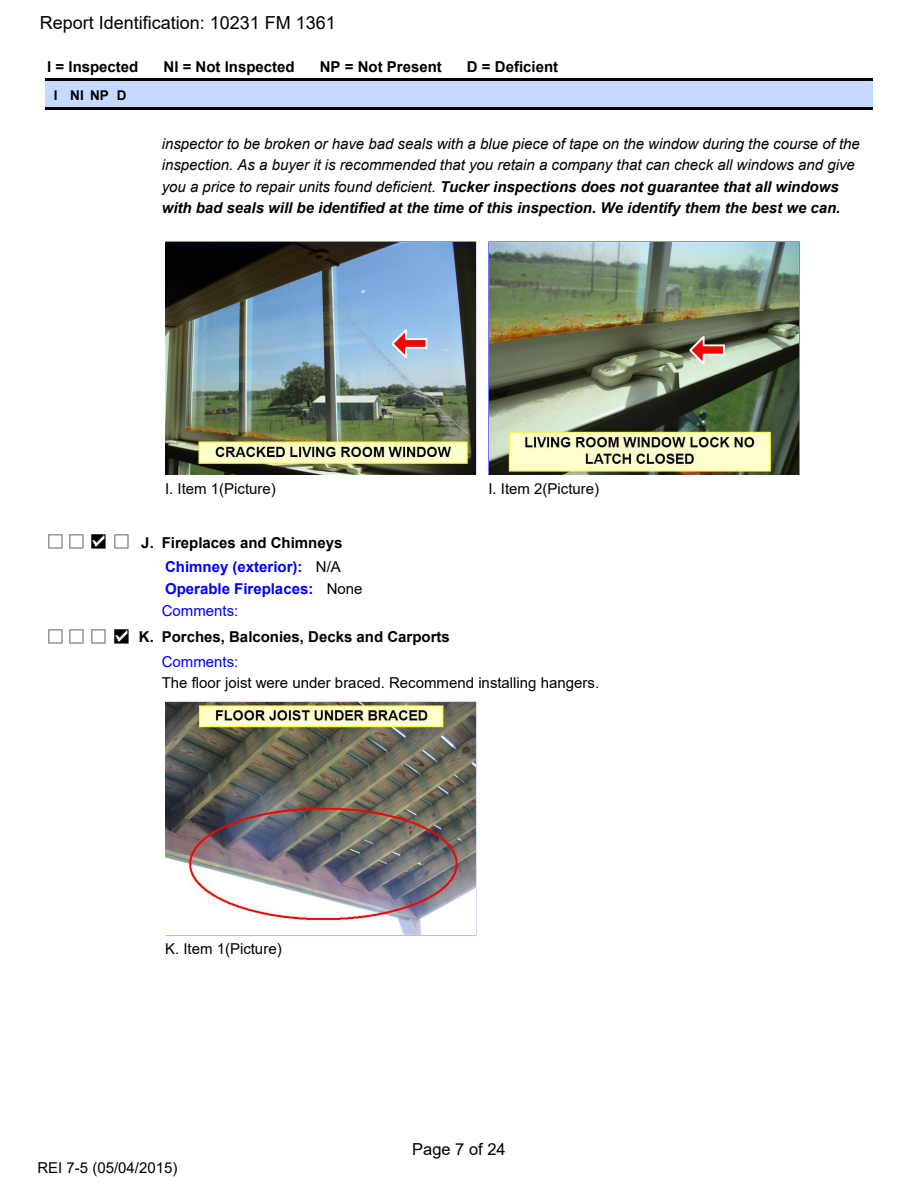
<style>
.page{position:relative;width:918px;height:1188px;background:#fff}
.page>*{position:absolute;margin:0;border:0;box-sizing:border-box;transform-origin:0 0}
.t1{font:18px "Arial";color:#000}
.t2{font:16.5px "Arial";color:#000}
.t3{font:italic 15px/21.6px "Arial";color:#000}
.t4{font:700 15px/24.5px "Arial";color:#000;text-align:right}
.t5{font:15px "Arial";color:#000}
.t6{font:700 15px/21.6px "Arial";color:#00f}
.t7{font:15px "Arial";color:#00f}
.t8{font:700 13.5px "Arial";color:#000}
.s1{font-weight:700}
.s2{color:#00f}
.s3{font-weight:400}
.s4{font-weight:400;color:#000}
</style>
<div class="page">
<div style="left:45px;top:79px;width:21px;height:30px;background:#c4dbff"></div>
<div style="left:66px;top:79px;width:22px;height:30px;background:#c4dbff"></div>
<div style="left:88px;top:79px;width:23px;height:30px;background:#c4dbff"></div>
<div style="left:111px;top:79px;width:21px;height:30px;background:#c4dbff"></div>
<div style="left:132px;top:79px;width:27px;height:30px;background:#c4dbff"></div>
<div style="left:159px;top:79px;width:714px;height:30px;background:#c4dbff"></div>
<hr style="left:45px;top:79px;width:21px;height:2px;background:#000">
<hr style="left:45px;top:107px;width:21px;height:2px;background:#000">
<hr style="left:66px;top:79px;width:22px;height:2px;background:#000">
<hr style="left:66px;top:107px;width:22px;height:2px;background:#000">
<hr style="left:88px;top:79px;width:23px;height:2px;background:#000">
<hr style="left:88px;top:107px;width:23px;height:2px;background:#000">
<hr style="left:111px;top:79px;width:21px;height:2px;background:#000">
<hr style="left:111px;top:107px;width:21px;height:2px;background:#000">
<hr style="left:132px;top:79px;width:27px;height:2px;background:#000">
<hr style="left:132px;top:107px;width:27px;height:2px;background:#000">
<hr style="left:159px;top:79px;width:714px;height:2px;background:#000">
<hr style="left:159px;top:107px;width:714px;height:2px;background:#000">
<img style="left:166px;top:242px;width:309px;height:232px">
<img style="left:489px;top:242px;width:310px;height:232px">
<img style="left:48px;top:534px;width:15px;height:15px">
<img style="left:69px;top:534px;width:15px;height:15px">
<img style="left:91px;top:534px;width:15px;height:15px">
<img style="left:114px;top:534px;width:15px;height:15px">
<img style="left:48px;top:629px;width:15px;height:15px">
<img style="left:69px;top:629px;width:15px;height:15px">
<img style="left:91px;top:629px;width:15px;height:15px">
<img style="left:114px;top:629px;width:15px;height:15px">
<img style="left:166px;top:703px;width:309px;height:231px">
<p class="t1" style="left:40px;top:12px;width:297px">Report Identification: 10231 FM 1361</p>
<p class="t4" style="left:47px;top:54px;width:93px">I = Inspected</p>
<p class="t4" style="left:164px;top:54px;width:133px">NI = Not Inspected</p>
<p class="t4" style="left:320px;top:54px;width:124px">NP = Not Present</p>
<p class="t4" style="left:467px;top:54px;width:93px">D = Deficient</p>
<p class="t8" style="left:54px;top:88px;width:74px">I NINP D</p>
<p class="t3" style="left:162px;top:133px;width:700px">inspector to be broken or have bad seals with a blue piece of tape on the window during the course of the inspection. As a buyer it is recommended that you retain a company that can check all windows and give you a price to repair units found deficient. <span class="s1">Tucker inspections does not guarantee that all windows with bad seals will be identified at the time of this inspection. We identify them the best we can.</span></p>
<p class="t5" style="left:165px;top:480px;width:112px">I. Item 1(Picture)</p>
<p class="t5" style="left:488px;top:480px;width:112px">I. Item 2(Picture)</p>
<p class="t4" style="left:141px;top:531px;width:203px">J. Fireplaces and Chimneys<br><span class="s2">Chimney (exterior):</span> <span class="s3">N/A</span></p>
<p class="t6" style="left:162px;top:578px;width:202px">Operable Fireplaces: <span class="s4">None<br></span><span class="s3">Comments:</span></p>
<p class="t4" style="left:139px;top:625px;width:313px">K. Porches, Balconies, Decks and Carports</p>
<p class="t7" style="left:162px;top:653px;width:78px">Comments:</p>
<p class="t5" style="left:162px;top:675px;width:439px">The floor joist were under braced. Recommend installing hangers.</p>
<p class="t5" style="left:165px;top:940px;width:118px">K. Item 1(Picture)</p>
<p class="t5" style="left:38px;top:1160px;width:141px">REI 7-5 (05/04/2015)</p>
<p class="t2" style="left:412px;top:1140px;width:95px">Page 7 of 24</p>
</div>
